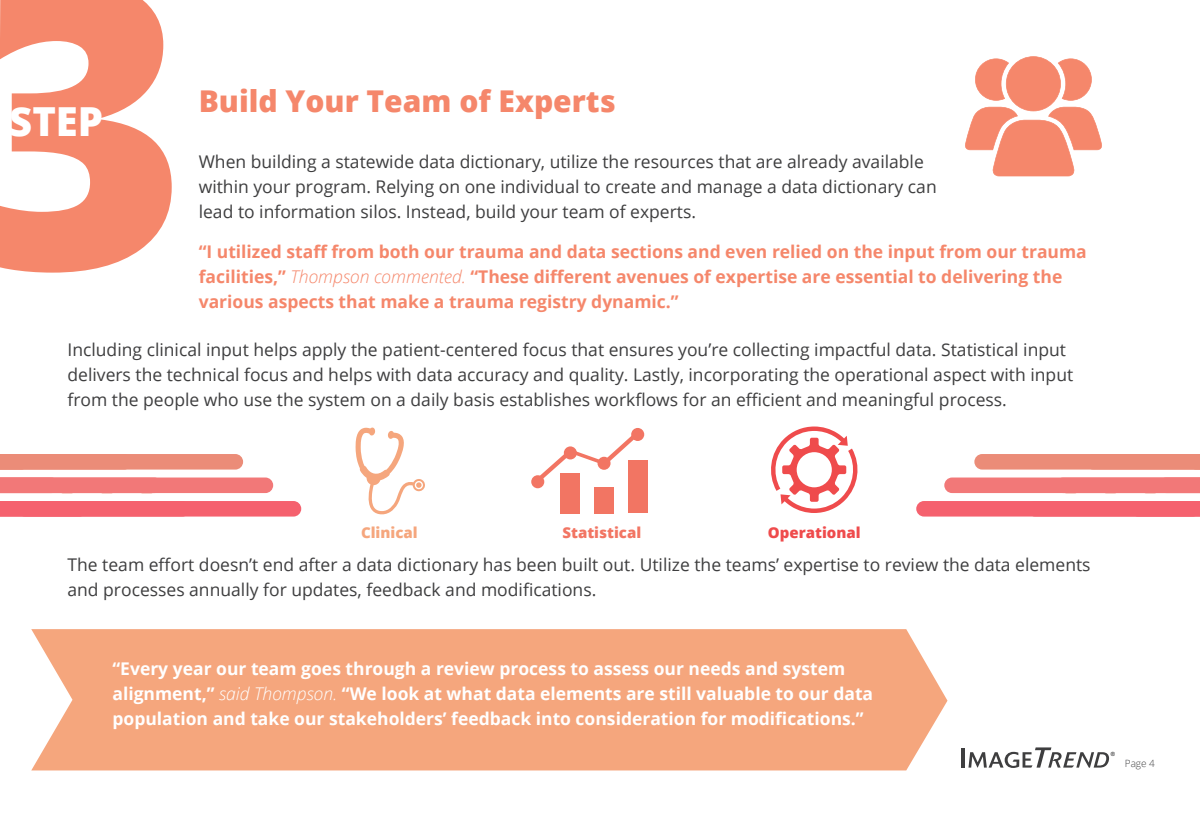
<style>
.page{position:relative;width:1200px;height:813px;background:#fff}
.page>*{position:absolute;margin:0;border:0;box-sizing:border-box;transform-origin:0 0}
.t1{font:800 40px "Open Sans";color:#fff}
.t2{font:800 30px "Open Sans";color:#f5876b}
.t3{font:17.5px/25px "Open Sans";color:#3e3e3f}
.t4{font:700 17.5px/25px "Open Sans";color:#f5876b}
.t5{font:700 17.5px/25px "Open Sans";color:#fff}
.t6{font:800 15px "Open Sans";color:#f27563}
.t7{font:800 15px "Open Sans";color:#ef4b4c}
.t8{font:800 15px "Open Sans";color:#f5a67d}
.t9{font:300 10px "Open Sans";color:#3e3e3f}
.t10{font:700 5.75px "Arial";color:#3e3e3f}
.s1{font-weight:300;font-style:italic}
</style>
<div class="page">
<svg style="left:0;top:501px;width:22px;height:15px"></svg>
<div style="left:17px;top:501px;width:284px;height:15px;background:#f5616e;border-radius:8px"></div>
<div style="left:0;top:477px;width:273px;height:16px;background:#f27878"></div>
<div style="left:0;top:454px;width:243px;height:15px;background:#eb8c78"></div>
<div style="left:31px;top:629px;width:917px;height:141px;background:#f5a67d"></div>
<svg style="left:0;top:0;width:172px;height:272px;fill:#f5876b"></svg>
<svg style="left:965px;top:56px;width:137px;height:121px"></svg>
<svg style="left:356px;top:427px;width:69px;height:88px"></svg>
<div style="left:916px;top:501px;width:284px;height:15px;background:#f5616e;border-radius:8px"></div>
<svg style="left:944px;top:477px;width:256px;height:16px;background:#f27c7c"></svg>
<div style="left:974px;top:454px;width:226px;height:15px;background:#eb8c78"></div>
<div style="left:560px;top:473px;width:20px;height:40px;background:#f27563"></div>
<div style="left:628px;top:460px;width:20px;height:53px;background:#f27563"></div>
<div style="left:594px;top:487px;width:20px;height:26px;background:#f27563"></div>
<div style="left:531px;top:475px;width:13px;height:13px;background:#f27563;border-radius:50%"></div>
<div style="left:631px;top:428px;width:13px;height:13px;background:#f27563;border-radius:50%"></div>
<svg style="left:536px;top:432px;width:101px;height:51px"></svg>
<svg style="left:771px;top:426px;width:87px;height:87px"></svg>
<hr style="left:961px;top:747px;width:4px;height:20px;background:#3e3e3f">
<svg style="left:968px;top:747px;width:141px;height:21px"></svg>
<h1 class="t1" style="left:9px;top:91px;width:95px">STEP</h1>
<p class="t2" style="left:199px;top:78px;width:418px">Build Your Team of Experts</p>
<p class="t3" style="left:199px;top:149px;width:740px">When building a statewide data dictionary, utilize the resources that are already available within your program. Relying on one individual to create and manage a data dictionary can lead to information silos. Instead, build your team of experts.</p>
<p class="t4" style="left:199px;top:239px;width:890px">“I utilized staff from both our trauma and data sections and even relied on the input from our trauma facilities,” <span class="s1">Thompson commented.</span> “These different avenues of expertise are essential to delivering the various aspects that make a trauma registry dynamic.”</p>
<p class="t3" style="left:68px;top:337px;width:1007px">Including clinical input helps apply the patient-centered focus that ensures you’re collecting impactful data. Statistical input delivers the technical focus and helps with data accuracy and quality. Lastly, incorporating the operational aspect with input from the people who use the system on a daily basis establishes workflows for an efficient and meaningful process.</p>
<p class="t8" style="left:361px;top:521px;width:58px">Clinical</p>
<p class="t6" style="left:563px;top:521px;width:80px">Statistical</p>
<p class="t7" style="left:768px;top:521px;width:94px">Operational</p>
<p class="t3" style="left:68px;top:552px;width:1025px">The team effort doesn’t end after a data dictionary has been built out. Utilize the teams’ expertise to review the data elements and processes annually for updates, feedback and modifications.</p>
<p class="t5" style="left:112px;top:655px;width:762px">“Every year our team goes through a review process to assess our needs and system alignment,” <span class="s1">said Thompson.</span> “We look at what data elements are still valuable to our data population and take our stakeholders’ feedback into consideration for modifications.”</p>
<p class="t10" style="left:1111px;top:750px;width:6px">®</p>
<p class="t9" style="left:1125px;top:756px;width:32px">Page 4</p>
</div>
